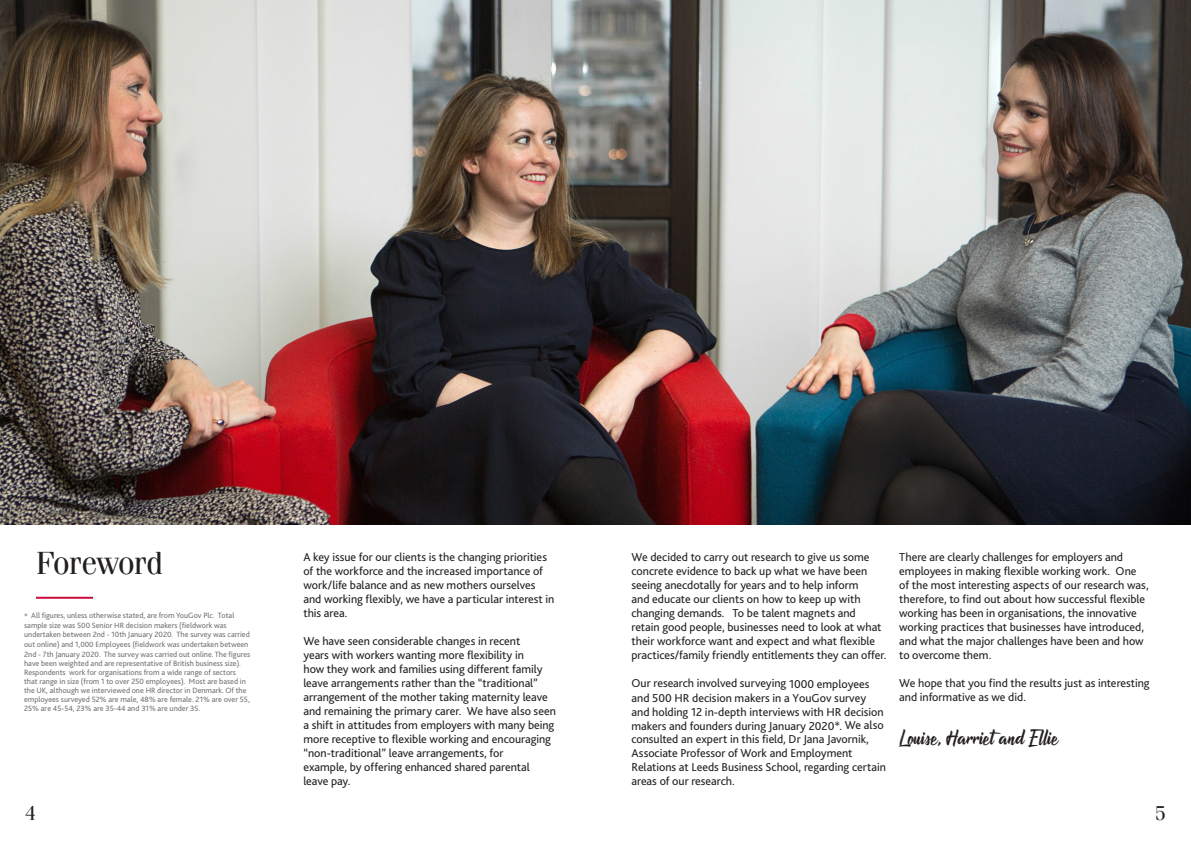
<style>
.page{position:relative;width:1191px;height:842px;background:#fff}
.page>*{position:absolute;margin:0;border:0;box-sizing:border-box;transform-origin:0 0}
.t1{font:32px "Fenice Std";letter-spacing:-.03em;color:#231f20}
.t2{font:20px "Fenice Std";color:#231f20}
.t3{font:19px "Atlantis the lost City";letter-spacing:.01em;color:#231f20}
.t4{font:12px/14px "Bliss";letter-spacing:-.005em;color:#231f20}
.t5{font:8px/9.3px "Bliss";color:#72706d}
</style>
<div class="page">
<img style="left:0;top:0;width:1191px;height:524px">
<hr style="left:36px;top:597px;width:57px;height:2px;background:#c80d3a">
<p class="t1" style="left:36px;top:544px;width:128px">Foreword</p>
<p class="t4" style="left:303px;top:550px;width:252px">A key issue for our clients is the changing priorities of the workforce and the increased importance of work/life balance and as new mothers ourselves and working flexibly, we have a particular interest in this area.</p>
<p class="t4" style="left:303px;top:634px;width:254px">We have seen considerable changes in recent<br>years with workers wanting more flexibility in<br>how they work and families using different family leave arrangements rather than the “traditional” arrangement of the mother taking maternity leave and remaining the primary carer. We have also seen a shift in attitudes from employers with many being more receptive to flexible working and encouraging “non-traditional” leave arrangements, for<br>example, by offering enhanced shared parental leave pay.</p>
<p class="t5" style="left:24px;top:611px;width:228px">* All figures, unless otherwise stated, are from YouGov Plc. Total sample size was 500 Senior HR decision makers (fieldwork was undertaken between 2nd - 10th January 2020. The survey was carried out online) and 1,000 Employees (fieldwork was undertaken between 2nd - 7th January 2020. The survey was carried out online. The figures have been weighted and are representative of British business size).<br>Respondents work for organisations from a wide range of sectors that range in size (from 1 to over 250 employees). Most are based in the UK, although we interviewed one HR director in Denmark. Of the employees surveyed 52% are male, 48% are female. 21% are over 55, 25% are 45-54, 23% are 35-44 and 31% are under 35.</p>
<p class="t4" style="left:631px;top:550px;width:256px">We decided to carry out research to give us some concrete evidence to back up what we have been seeing anecdotally for years and to help inform<br>and educate our clients on how to keep up with changing demands. To be talent magnets and retain good people, businesses need to look at what their workforce want and expect and what flexible practices/family friendly entitlements they can offer.</p>
<p class="t4" style="left:631px;top:676px;width:256px">Our research involved surveying 1000 employees and 500 HR decision makers in a YouGov survey and holding 12 in-depth interviews with HR decision makers and founders during January 2020*. We also consulted an expert in this field, Dr Jana Javornik, Associate Professor of Work and Employment Relations at Leeds Business School, regarding certain areas of our research.</p>
<p class="t4" style="left:899px;top:550px;width:251px">There are clearly challenges for employers and employees in making flexible working work. One of the most interesting aspects of our research was, therefore, to find out about how successful flexible working has been in organisations, the innovative working practices that businesses have introduced, and what the major challenges have been and how to overcome them.</p>
<p class="t4" style="left:899px;top:676px;width:252px">We hope that you find the results just as interesting and informative as we did.</p>
<p class="t3" style="left:899px;top:725px;width:161px">L ouise, Harriet and Ellie</p>
<h2 class="t2" style="left:25px;top:801px;width:13px">4</h2>
<h2 class="t2" style="left:1155px;top:801px;width:13px">5</h2>
</div>
